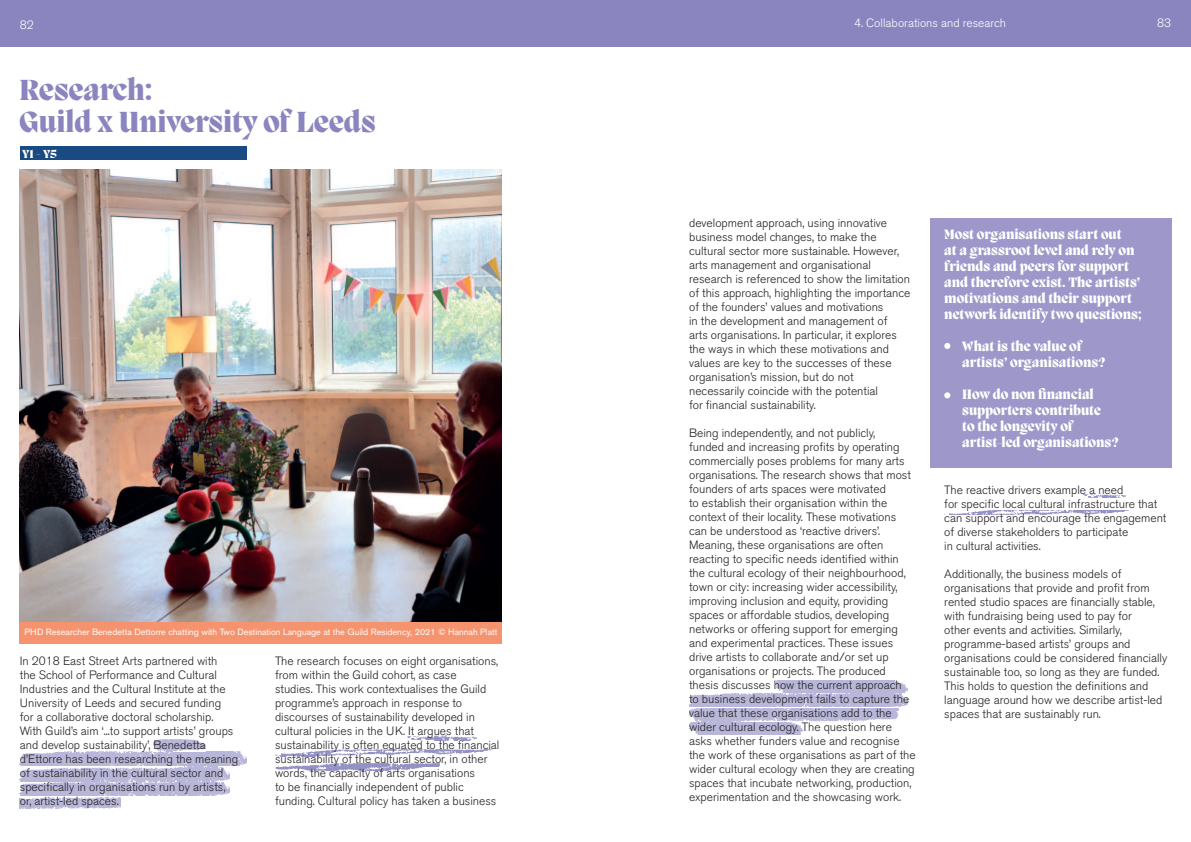
<style>
.page{position:relative;width:1191px;height:842px;background:#fff}
.page>*{position:absolute;margin:0;border:0;box-sizing:border-box;transform-origin:0 0}
.t1{font:800 30px "Migra";color:#8b85bf}
.t2{font:800 14px/16px "Migra";color:#fff}
.t3{font:300 12px/14px "Akzidenz Grotesk BE";color:#231f20}
.t4{font:300 12px "Akzidenz Grotesk BE";color:#fff}
.t5{font:800 12px "Migra";color:#fff}
.t6{font:9px "Akzidenz Grotesk BE";color:#fff}
</style>
<div class="page">
<img style="left:20px;top:751px;width:227px;height:14px">
<img style="left:20px;top:767px;width:210px;height:28px">
<img style="left:153px;top:739px;width:53px;height:12px">
<img style="left:19px;top:797px;width:102px;height:12px">
<img style="left:275px;top:749px;width:216px;height:7px">
<img style="left:276px;top:763px;width:163px;height:8px">
<img style="left:327px;top:763px;width:61px;height:8px">
<img style="left:407px;top:736px;width:69px;height:4px">
<img style="left:435px;top:736px;width:14px;height:4px">
<img style="left:689px;top:693px;width:218px;height:14px">
<img style="left:689px;top:708px;width:210px;height:14px">
<div style="left:776px;top:681px;width:131px;height:12px;background:#b9b7d9"></div>
<img style="left:689px;top:722px;width:113px;height:12px">
<img style="left:944px;top:510px;width:187px;height:5px">
<img style="left:1083px;top:493px;width:42px;height:5px">
<div style="left:0;top:0;width:1191px;height:47px;background:#8b85bf"></div>
<img style="left:20px;top:169px;width:482px;height:453px">
<div style="left:20px;top:146px;width:227px;height:14px;background:#194a81"></div>
<div style="left:930px;top:218px;width:241px;height:250px;background:#9e98ca"></div>
<svg style="left:944px;top:343px;width:6px;height:6px"></svg>
<svg style="left:944px;top:392px;width:6px;height:6px"></svg>
<div style="left:20px;top:622px;width:482px;height:21px;background:#f6936f"></div>
<p class="t4" style="left:20px;top:19px;width:15px">82</p>
<h1 class="t1" style="left:19px;top:76px;width:135px">Research:</h1>
<h1 class="t1" style="left:19px;top:103px;width:358px">Guild x University of Leeds</h1>
<p class="t5" style="left:22px;top:148px;width:36px">Y1 - Y5</p>
<p class="t6" style="left:24px;top:628px;width:475px">PHD Researcher Benedetta Dettorre chatting with Two Destination Language at the Guild Residency, 2021 © Hannah Platt</p>
<p class="t3" style="left:20px;top:655px;width:220px">In 2018 East Street Arts partnered with<br>the School of Performance and Cultural Industries and the Cultural Institute at the University of Leeds and secured funding<br>for a collaborative doctoral scholarship.<br>With Guild’s aim ‘...to support artists’ groups and develop sustainability’, Benedetta d’Ettorre has been researching the meaning of sustainability in the cultural sector and specifically in organisations run by artists, or, artist-led spaces.</p>
<p class="t3" style="left:275px;top:655px;width:226px">The research focuses on eight organisations, from within the Guild cohort, as case<br>studies. This work contextualises the Guild programme’s approach in response to discourses of sustainability developed in cultural policies in the UK. It argues that sustainability is often equated to the financial sustainability of the cultural sector, in other words, the capacity of arts organisations<br>to be financially independent of public funding. Cultural policy has taken a business</p>
<p class="t4" style="left:854px;top:17px;width:153px">4. Collaborations and research</p>
<p class="t4" style="left:1157px;top:18px;width:15px">83</p>
<p class="t3" style="left:689px;top:217px;width:223px">development approach, using innovative business model changes, to make the cultural sector more sustainable. However, arts management and organisational research is referenced to show the limitation of this approach, highlighting the importance of the founders’ values and motivations<br>in the development and management of<br>arts organisations. In particular, it explores the ways in which these motivations and values are key to the successes of these organisation’s mission, but do not necessarily coincide with the potential<br>for financial sustainability.</p>
<p class="t3" style="left:689px;top:427px;width:228px">Being independently, and not publicly,<br>funded and increasing profits by operating commercially poses problems for many arts organisations. The research shows that most founders of arts spaces were motivated<br>to establish their organisation within the context of their locality. These motivations can be understood as ‘reactive drivers’.<br>Meaning, these organisations are often reacting to specific needs identified within the cultural ecology of their neighbourhood, town or city: increasing wider accessibility, improving inclusion and equity, providing spaces or affordable studios, developing networks or offering support for emerging and experimental practices. These issues drive artists to collaborate and/or set up organisations or projects. The produced thesis discusses how the current approach<br>to business development fails to capture the value that these organisations add to the wider cultural ecology. The question here asks whether funders value and recognise the work of these organisations as part of the wider cultural ecology when they are creating spaces that incubate networking, production, experimentation and the showcasing work.</p>
<p class="t2" style="left:944px;top:228px;width:199px">Most organisations start out<br>at a grassroot level and rely on friends and peers for support and therefore exist. The artists9 motivations and their support network identify two questions;</p>
<p class="t2" style="left:962px;top:340px;width:145px">What is the value of artists9 organisations?</p>
<p class="t2" style="left:962px;top:387px;width:158px">How do non ûnancial supporters contribute<br>to the longevity of artist-led organisations?</p>
<p class="t3" style="left:944px;top:484px;width:224px">The reactive drivers example a need<br>for specific local cultural infrastructure that can support and encourage the engagement of diverse stakeholders to participate<br>in cultural activities.</p>
<p class="t3" style="left:944px;top:568px;width:224px">Additionally, the business models of organisations that provide and profit from rented studio spaces are financially stable, with fundraising being used to pay for<br>other events and activities. Similarly, programme-based artists’ groups and organisations could be considered financially sustainable too, so long as they are funded.<br>This holds to question the definitions and language around how we describe artist-led spaces that are sustainably run.</p>
</div>
